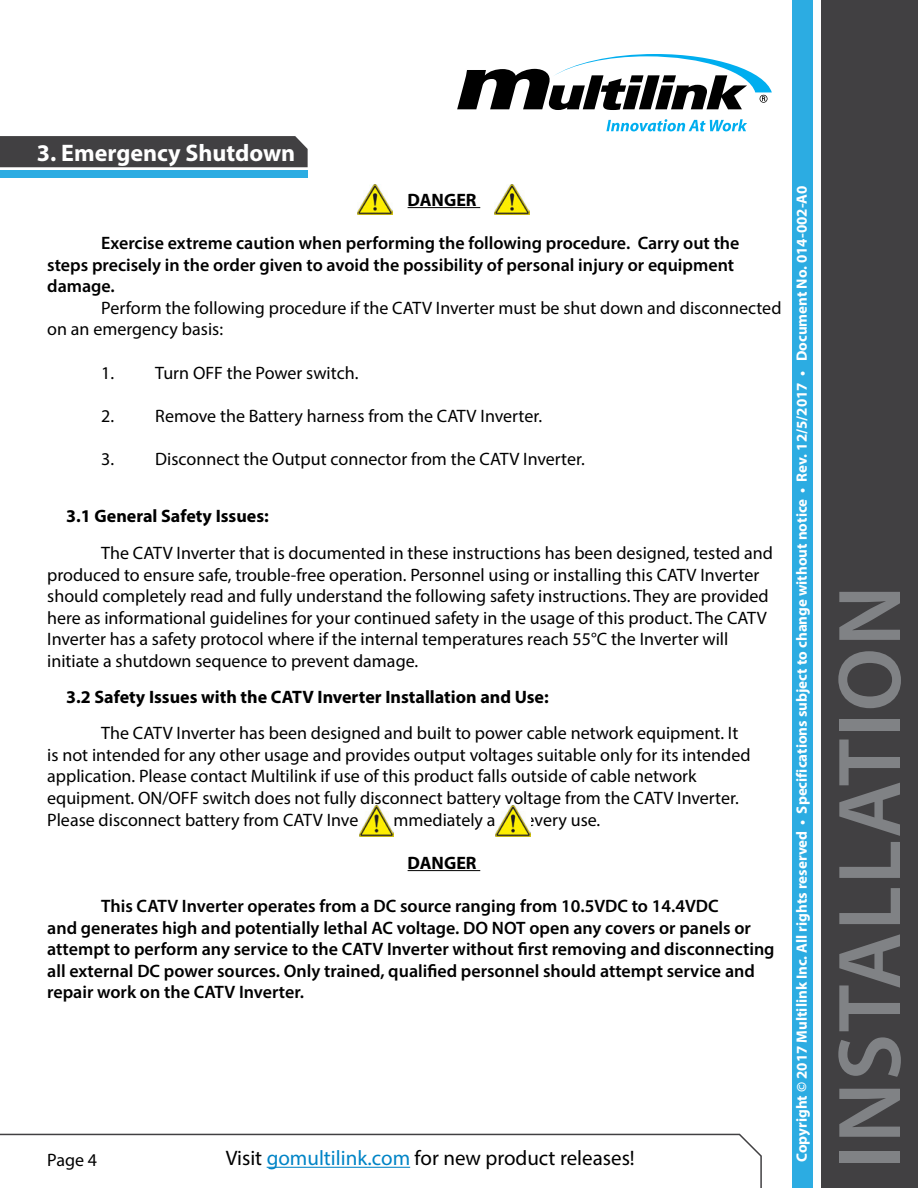
<style>
.page{position:relative;width:918px;height:1188px;background:#fff}
.page>*{position:absolute;margin:0;border:0;box-sizing:border-box;transform-origin:0 0}
.t1{font:600 90px "Myriad Pro";letter-spacing:.02em;color:#808285}
.t2{font:700 24px "Myriad Pro";color:#fff}
.t3{font:21px "Myriad Pro";color:#000}
.t4{font:18px/21.6px "Myriad Pro";color:#000}
.t5{font:600 18px/21.6px "Myriad Pro";color:#000}
.t6{font:700 18px "Myriad Pro";color:#000}
.t7{font:700 15px "Myriad Pro";color:#fff}
.s1{color:#0084c6}
</style>
<div class="page">
<svg style="left:0;top:1133px;width:762px;height:55px"></svg>
<svg style="left:457px;top:54px;width:315px;height:56px"></svg>
<svg style="left:606px;top:119px;width:141px;height:12px"></svg>
<div style="left:821px;top:0;width:97px;height:1188px;background:#414042"></div>
<div style="left:792px;top:0;width:21px;height:1188px;background:#2cace2"></div>
<div style="left:0;top:170px;width:308px;height:8px;background:#2cace2"></div>
<div style="left:0;top:136px;width:308px;height:31px;background:#414042"></div>
<hr style="left:408px;top:207px;width:72px;height:1px;background:#000">
<hr style="left:408px;top:870px;width:72px;height:1px;background:#000">
<img style="left:358px;top:184px;width:34px;height:30px">
<img style="left:494px;top:184px;width:35px;height:30px">
<img style="left:359px;top:806px;width:35px;height:30px">
<img style="left:496px;top:806px;width:35px;height:30px">
<h2 class="t2" style="left:37px;top:137px;width:260px">3. Emergency Shutdown</h2>
<p class="t6" style="left:408px;top:188px;width:71px">DANGER</p>
<p class="t5" style="left:47px;top:232px;width:694px;text-indent:54px">Exercise extreme caution when performing the following procedure. Carry out the steps precisely in the order given to avoid the possibility of personal injury or equipment damage.</p>
<p class="t4" style="left:47px;top:297px;width:736px;text-indent:54px">Perform the following procedure if the CATV Inverter must be shut down and disconnected on an emergency basis:</p>
<p class="t4" style="left:101px;top:361px;width:259px">1. Turn OFF the Power switch.</p>
<p class="t4" style="left:101px;top:405px;width:442px">2. Remove the Battery harness from the CATV Inverter.</p>
<p class="t4" style="left:101px;top:448px;width:485px">3. Disconnect the Output connector from the CATV Inverter.</p>
<p class="t6" style="left:66px;top:505px;width:204px">3.1 General Safety Issues:</p>
<p class="t4" style="left:47px;top:542px;width:727px;text-indent:54px">The CATV Inverter that is documented in these instructions has been designed, tested and produced to ensure safe, trouble-free operation. Personnel using or installing this CATV Inverter should completely read and fully understand the following safety instructions. They are provided here as informational guidelines for your continued safety in the usage of this product. The CATV Inverter has a safety protocol where if the internal temperatures reach 55°C the Inverter will initiate a shutdown sequence to prevent damage.</p>
<p class="t6" style="left:66px;top:685px;width:484px">3.2 Safety Issues with the CATV Inverter Installation and Use:</p>
<p class="t4" style="left:47px;top:722px;width:705px;text-indent:54px">The CATV Inverter has been designed and built to power cable network equipment. It is not intended for any other usage and provides output voltages suitable only for its intended application. Please contact Multilink if use of this product falls outside of cable network equipment. ON/OFF switch does not fully disconnect battery voltage from the CATV Inverter.<br>Please disconnect battery from CATV Inverter immediately after every use.</p>
<p class="t6" style="left:408px;top:851px;width:71px">DANGER</p>
<p class="t5" style="left:47px;top:895px;width:729px;text-indent:54px">This CATV Inverter operates from a DC source ranging from 10.5VDC to 14.4VDC<br>and generates high and potentially lethal AC voltage. DO NOT open any covers or panels or attempt to perform any service to the CATV Inverter without first removing and disconnecting all external DC power sources. Only trained, qualified personnel should attempt service and repair work on the CATV Inverter.</p>
<p class="t4" style="left:47px;top:1149px;width:51px">Page 4</p>
<p class="t3" style="left:226px;top:1145px;width:411px">Visit <span class="s1">gomultilink.com</span> for new product releases!</p>
<p class="t7" style="left:792px;top:361px;width:177px;rotate:-90deg">Document No. 014-002-A0</p>
<p class="t7" style="left:792px;top:1162px;width:792px;rotate:-90deg">Copyright © 2017 Multilink Inc. All rights reserved • Specifications subject to change without notice • Rev. 12/5/2017 •</p>
<h1 class="t1" style="left:813px;top:1169px;width:585px;rotate:-90deg">INSTALLATION</h1>
</div>
